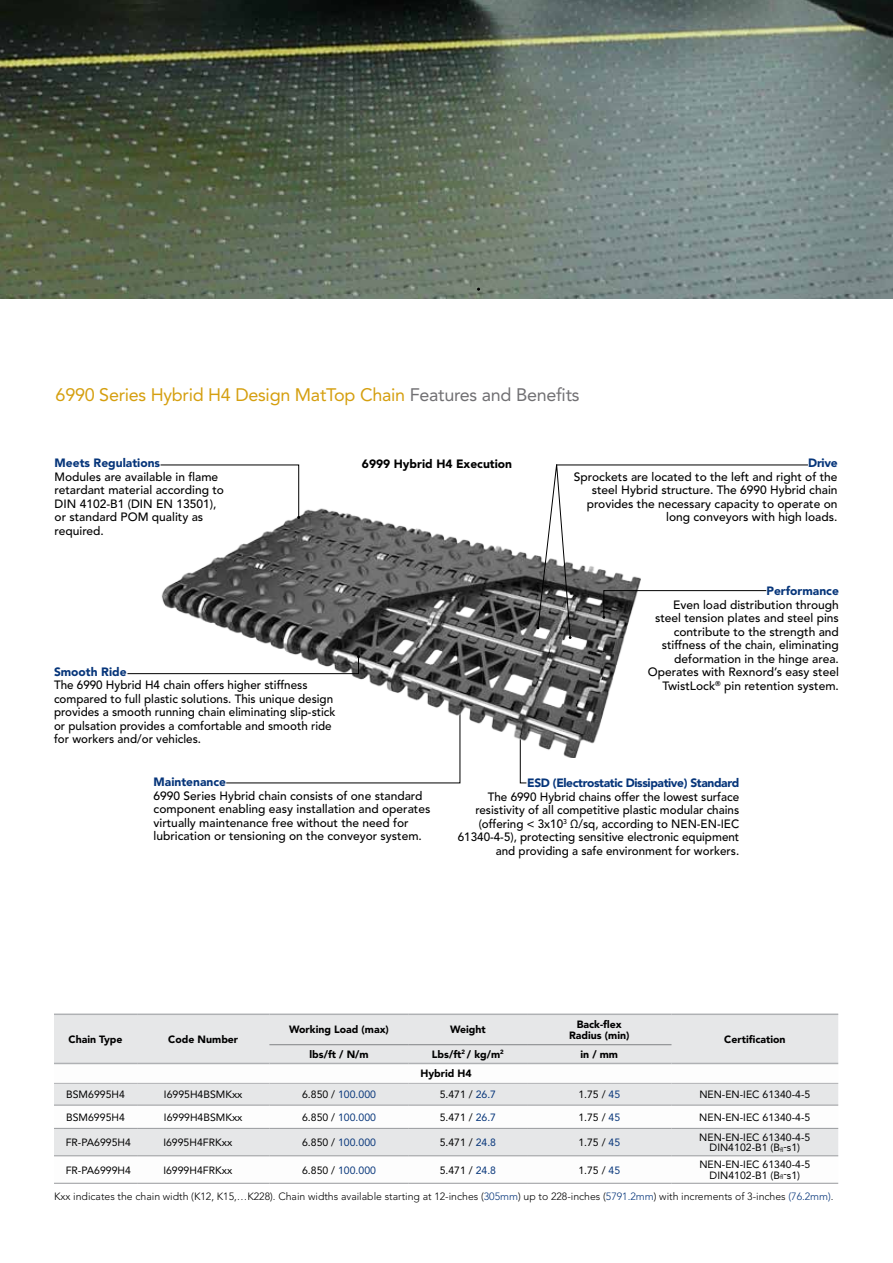
<style>
.page{position:relative;width:893px;height:1263px;background:#fff}
.page>*{position:absolute;margin:0;border:0;box-sizing:border-box;transform-origin:0 0}
.t1{font:18px "Avenir LT Std";letter-spacing:-.015em;color:#d59f0f}
.t2{font:500 12px/13.5px "Avenir LT Std";color:#000}
.t3{font:900 12px "Avenir LT Std";color:#06357a}
.t4{font:900 12px "Avenir LT Std";letter-spacing:-.03em;color:#06357a}
.t5{font:900 12px "Avenir LT Std";color:#000}
.t6{font:10.5px/10.5px "Avenir LT Std";color:#000;text-align:center}
.t7{font:300 10.5px "Avenir LT Std";color:#000}
.t8{font:900 10.5px/10.5px "Avenir LT Std";color:#000;text-align:center}
.t9{font:10.5px "Avenir LT Std";color:#06357a}
.s1{color:#717073}
.s2{color:#000}
.s3{color:#06357a}
.s4{font-size:6.15px}
</style>
<div class="page">
<img style="left:0;top:0;width:893px;height:298px">
<svg style="left:519px;top:758px;width:8px;height:26px"></svg>
<div style="left:54px;top:1015px;width:784px;height:48px;background:#e6e7e8"></div>
<svg style="left:54px;top:1064px;width:784px;height:119px"></svg>
<hr style="left:54px;top:1105px;width:83px;height:1px;background:#97999c">
<hr style="left:137px;top:1105px;width:132px;height:1px;background:#97999c">
<hr style="left:527px;top:1105px;width:144px;height:1px;background:#97999c">
<hr style="left:671px;top:1105px;width:167px;height:1px;background:#97999c">
<hr style="left:54px;top:1128px;width:83px;height:1px;background:#97999c">
<hr style="left:137px;top:1128px;width:132px;height:1px;background:#97999c">
<hr style="left:527px;top:1128px;width:144px;height:1px;background:#97999c">
<hr style="left:671px;top:1128px;width:167px;height:1px;background:#97999c">
<hr style="left:54px;top:1155px;width:83px;height:1px;background:#97999c">
<hr style="left:137px;top:1155px;width:132px;height:1px;background:#97999c">
<hr style="left:527px;top:1155px;width:144px;height:1px;background:#97999c">
<hr style="left:671px;top:1155px;width:167px;height:1px;background:#97999c">
<hr style="left:54px;top:1183px;width:83px;height:1px;background:#97999c">
<hr style="left:137px;top:1183px;width:132px;height:1px;background:#97999c">
<hr style="left:527px;top:1183px;width:144px;height:1px;background:#97999c">
<hr style="left:671px;top:1183px;width:167px;height:1px;background:#97999c">
<hr style="left:54px;top:1083px;width:83px;height:1px;background:#afb1b4">
<hr style="left:137px;top:1083px;width:132px;height:1px;background:#afb1b4">
<hr style="left:269px;top:1083px;width:140px;height:1px;background:#afb1b4">
<hr style="left:409px;top:1083px;width:118px;height:1px;background:#afb1b4">
<hr style="left:527px;top:1083px;width:144px;height:1px;background:#afb1b4">
<hr style="left:671px;top:1083px;width:167px;height:1px;background:#afb1b4">
<hr style="left:269px;top:1105px;width:140px;height:1px;background:#97999c">
<hr style="left:409px;top:1105px;width:118px;height:1px;background:#97999c">
<hr style="left:269px;top:1128px;width:140px;height:1px;background:#97999c">
<hr style="left:409px;top:1128px;width:118px;height:1px;background:#97999c">
<hr style="left:269px;top:1155px;width:140px;height:1px;background:#97999c">
<hr style="left:409px;top:1155px;width:118px;height:1px;background:#97999c">
<hr style="left:269px;top:1183px;width:140px;height:1px;background:#97999c">
<hr style="left:409px;top:1183px;width:118px;height:1px;background:#97999c">
<hr style="left:54px;top:1013px;width:83px;height:2px;background:#afb1b4">
<hr style="left:137px;top:1013px;width:132px;height:2px;background:#afb1b4">
<hr style="left:671px;top:1013px;width:167px;height:2px;background:#afb1b4">
<hr style="left:54px;top:1063px;width:83px;height:1px;background:#afb1b4">
<hr style="left:137px;top:1063px;width:132px;height:1px;background:#afb1b4">
<hr style="left:671px;top:1063px;width:167px;height:1px;background:#afb1b4">
<hr style="left:269px;top:1013px;width:140px;height:2px;background:#afb1b4">
<hr style="left:409px;top:1013px;width:118px;height:2px;background:#afb1b4">
<hr style="left:527px;top:1013px;width:144px;height:2px;background:#afb1b4">
<hr style="left:269px;top:1063px;width:140px;height:1px;background:#afb1b4">
<hr style="left:409px;top:1063px;width:118px;height:1px;background:#afb1b4">
<hr style="left:527px;top:1063px;width:144px;height:1px;background:#afb1b4">
<hr style="left:269px;top:1044px;width:140px;height:1px;background:#808285">
<hr style="left:409px;top:1044px;width:118px;height:1px;background:#808285">
<hr style="left:527px;top:1044px;width:144px;height:1px;background:#808285">
<hr style="left:556px;top:465px;width:252px;height:1px;background:#000">
<img style="left:161px;top:508px;width:480px;height:250px">
<svg style="left:160px;top:464px;width:140px;height:55px"></svg>
<svg style="left:127px;top:655px;width:334px;height:129px"></svg>
<svg style="left:602px;top:590px;width:165px;height:29px"></svg>
<svg style="left:537px;top:464px;width:35px;height:175px"></svg>
<h1 class="t1" style="left:56px;top:384px;width:525px">6990 Series Hybrid H4 Design MatTop Chain <span class="s1">Features and Benefits</span></h1>
<p class="t3" style="left:55px;top:456px;width:107px">Meets Regulations</p>
<p class="t2" style="left:55px;top:470px;width:171px">Modules are available in flame retardant material according to<br>DIN 4102-B1 (DIN EN 13501), or standard POM quality as required.</p>
<p class="t5" style="left:362px;top:456px;width:152px">6999 Hybrid H4 Execution</p>
<p class="t3" style="left:54px;top:664px;width:74px">Smooth Ride</p>
<p class="t2" style="left:54px;top:679px;width:283px">The 6990 Hybrid H4 chain offers higher stiffness compared to full plastic solutions. This unique design provides a smooth running chain eliminating slip-stick or pulsation provides a comfortable and smooth ride for workers and/or vehicles.</p>
<p class="t3" style="left:808px;top:456px;width:31px">Drive</p>
<p class="t2" style="left:574px;top:470px;width:265px;text-align:right">Sprockets are located to the left and right of the steel Hybrid structure. The 6990 Hybrid chain provides the necessary capacity to operate on long conveyors with high loads.</p>
<p class="t3" style="left:766px;top:584px;width:74px">Performance</p>
<p class="t2" style="left:648px;top:598px;width:193px;text-align:right">Even load distribution through steel tension plates and steel pins contribute to the strength and stiffness of the chain, eliminating deformation in the hinge area.<br>Operates with Rexnord’s easy steel TwistLock<sup>®</sup> pin retention system.</p>
<p class="t3" style="left:154px;top:775px;width:74px">Maintenance</p>
<p class="t2" style="left:154px;top:789px;width:278px">6990 Series Hybrid chain consists of one standard component enabling easy installation and operates virtually maintenance free without the need for lubrication or tensioning on the conveyor system.</p>
<p class="t4" style="left:527px;top:776px;width:213px">ESD (Electrostatic Dissipative) Standard</p>
<p class="t2" style="left:458px;top:790px;width:283px;text-align:right">The 6990 Hybrid chains offer the lowest surface resistivity of all competitive plastic modular chains (offering &lt; 3x10<sup>3</sup> Ω/sq, according to NEN-EN-IEC 61340-4-5), protecting sensitive electronic equipment and providing a safe environment for workers.</p>
<p class="t8" style="left:69px;top:1034px;width:56px">Chain Type</p>
<p class="t8" style="left:168px;top:1034px;width:71px">Code Number</p>
<p class="t8" style="left:289px;top:1024px;width:101px">Working Load (max)</p>
<p class="t8" style="left:450px;top:1024px;width:37px">Weight</p>
<p class="t8" style="left:569px;top:1019px;width:62px">Back-flex<br>Radius (min)</p>
<p class="t8" style="left:310px;top:1049px;width:61px">lbs/ft / N/m</p>
<p class="t8" style="left:432px;top:1049px;width:73px">Lbs/ft<sup>2</sup> / kg/m<sup>2</sup></p>
<p class="t8" style="left:580px;top:1049px;width:39px">in / mm</p>
<p class="t8" style="left:420px;top:1068px;width:53px">Hybrid H4</p>
<p class="t8" style="left:724px;top:1034px;width:63px">Certification</p>
<p class="t6" style="left:66px;top:1089px;width:60px">BSM6995H4</p>
<p class="t6" style="left:164px;top:1089px;width:80px">I6995H4BSMKxx</p>
<p class="t9" style="left:302px;top:1088px;width:75px"><span class="s2">6.850 /</span> 100.000</p>
<p class="t6" style="left:440px;top:1089px;width:58px">5.471 / <span class="s3">26.7</span></p>
<p class="t6" style="left:578px;top:1089px;width:43px">1.75 / <span class="s3">45</span></p>
<p class="t6" style="left:699px;top:1089px;width:113px">NEN-EN-IEC 61340-4-5</p>
<p class="t6" style="left:66px;top:1112px;width:60px">BSM6995H4</p>
<p class="t6" style="left:164px;top:1112px;width:80px">I6999H4BSMKxx</p>
<p class="t9" style="left:302px;top:1111px;width:75px"><span class="s2">6.850 /</span> 100.000</p>
<p class="t6" style="left:440px;top:1112px;width:58px">5.471 / <span class="s3">26.7</span></p>
<p class="t6" style="left:578px;top:1112px;width:43px">1.75 / <span class="s3">45</span></p>
<p class="t6" style="left:699px;top:1112px;width:113px">NEN-EN-IEC 61340-4-5</p>
<p class="t6" style="left:66px;top:1137px;width:67px">FR-PA6995H4</p>
<p class="t6" style="left:163px;top:1137px;width:70px">I6995H4FRKxx</p>
<p class="t9" style="left:302px;top:1136px;width:75px"><span class="s2">6.850 /</span> 100.000</p>
<p class="t6" style="left:440px;top:1137px;width:58px">5.471 / <span class="s3">24.8</span></p>
<p class="t6" style="left:578px;top:1137px;width:43px">1.75 / <span class="s3">45</span></p>
<p class="t6" style="left:699px;top:1132px;width:113px">NEN-EN-IEC 61340-4-5<br>DIN4102-B1 (B<span class="s4">fl</span>-s1)</p>
<p class="t6" style="left:66px;top:1165px;width:67px">FR-PA6999H4</p>
<p class="t6" style="left:163px;top:1165px;width:70px">I6999H4FRKxx</p>
<p class="t9" style="left:302px;top:1164px;width:75px"><span class="s2">6.850 /</span> 100.000</p>
<p class="t6" style="left:440px;top:1165px;width:58px">5.471 / <span class="s3">24.8</span></p>
<p class="t6" style="left:578px;top:1165px;width:43px">1.75 / <span class="s3">45</span></p>
<p class="t6" style="left:699px;top:1159px;width:113px">NEN-EN-IEC 61340-4-5<br>DIN4102-B1 (B<span class="s4">fl</span>-s1)</p>
<p class="t7" style="left:54px;top:1190px;width:781px">Kxx indicates the chain width (K12, K15,…K228). Chain widths available starting at 12-inches (<span class="s3">305mm</span>) up to 228-inches (<span class="s3">5791.2mm</span>) with increments of 3-inches <span class="s3">(76.2mm)</span>.</p>
</div>
